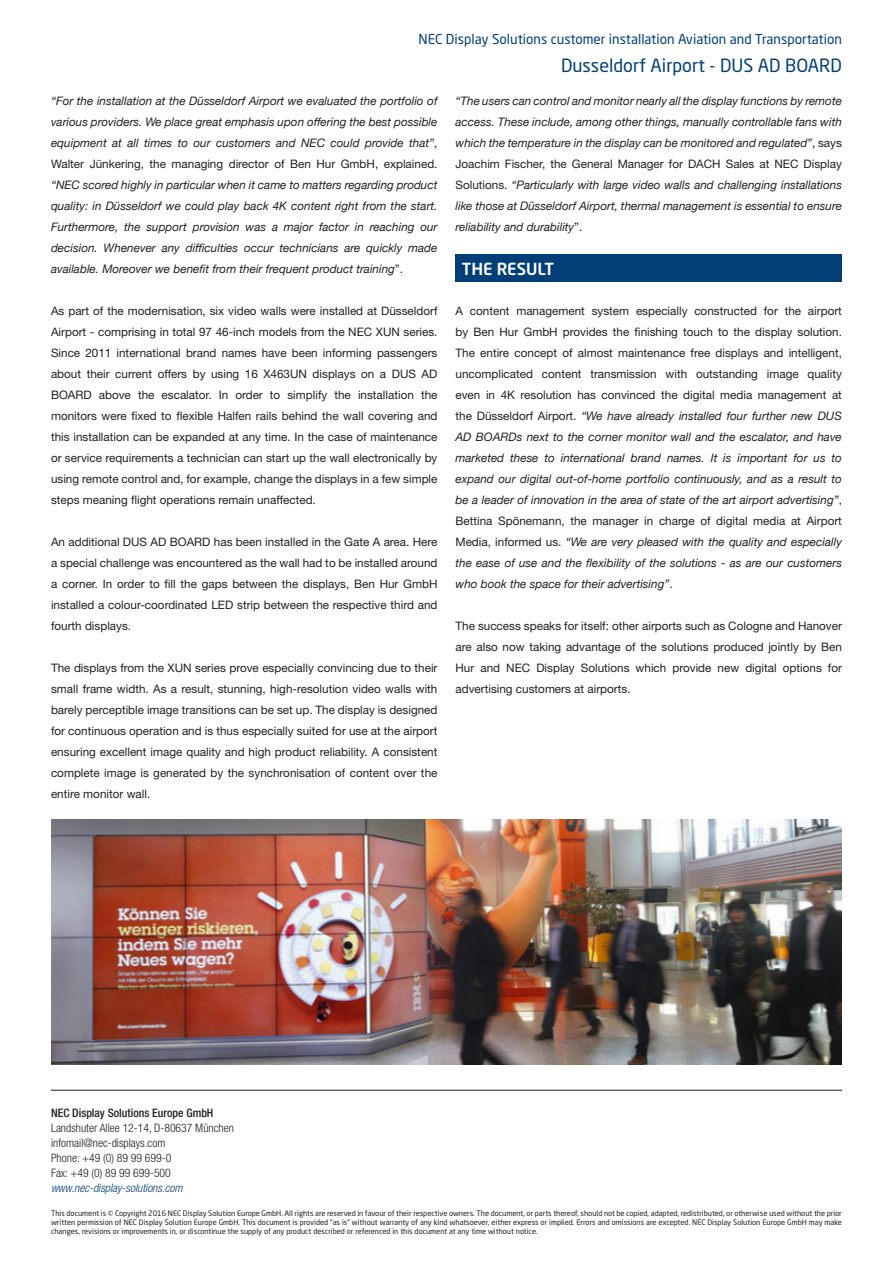
<style>
.page{position:relative;width:893px;height:1263px;background:#fff}
.page>*{position:absolute;margin:0;border:0;box-sizing:border-box;transform-origin:0 0}
.t1{font:18px "Neo Sans Pro";color:#013f76}
.t2{font:500 16.5px "Neo Sans Pro";color:#fff}
.t3{font:13.5px "Neo Sans Pro";color:#013f76}
.t4{font:italic 11.7px/21px "Helvetica Neue";color:#231f20;text-align:justify}
.t5{font:11.7px/21px "Helvetica Neue LT Std";color:#231f20;text-align:justify}
.t6{font:300 condensed 11.7px "Helvetica Neue LT Std";color:#231f20}
.t7{font:500 condensed 11.7px "Helvetica Neue LT Pro";color:#231f20}
.t8{font:italic 300 condensed 11.7px "Helvetica Neue LT Std";color:#013f76}
.t9{font:7.5px/9px "Neo Sans Pro";color:#231f20;text-align:justify}
.s1{font-family:"Helvetica Neue LT Std";font-style:normal}
</style>
<div class="page">
<div style="left:455px;top:255px;width:387px;height:27px;background:#013f76"></div>
<hr style="left:51px;top:1090px;width:791px;height:1px;background:#231f20">
<img style="left:51px;top:819px;width:791px;height:246px">
<p class="t3" style="left:419px;top:31px;width:425px">NEC Display Solutions customer installation Aviation and Transportation</p>
<p class="t1" style="left:561px;top:54px;width:282px">Dusseldorf Airport - DUS AD BOARD</p>
<p class="t4" style="left:51px;top:91px;width:388px">“For the installation at the Düsseldorf Airport we evaluated the portfolio of various providers. We place great emphasis upon offering the best possible equipment at all times to our customers and NEC could provide that”<span class="s1">, Walter Jünkering, the managing director of Ben Hur GmbH, explained. </span>“NEC scored highly in particular when it came to matters regarding product quality: in Düsseldorf we could play back 4K content right from the start.<br>Furthermore, the support provision was a major factor in reaching our decision. Whenever any difficulties occur technicians are quickly made available. Moreover we benefit from their frequent product training<span class="s1">”.</span></p>
<p class="t5" style="left:51px;top:300px;width:388px">As part of the modernisation, six video walls were installed at Düsseldorf Airport - comprising in total 97 46-inch models from the NEC XUN series.<br>Since 2011 international brand names have been informing passengers about their current offers by using 16 X463UN displays on a DUS AD BOARD above the escalator. In order to simplify the installation the monitors were fixed to flexible Halfen rails behind the wall covering and this installation can be expanded at any time. In the case of maintenance or service requirements a technician can start up the wall electronically by using remote control and, for example, change the displays in a few simple steps meaning flight operations remain unaffected.</p>
<p class="t5" style="left:51px;top:531px;width:388px">An additional DUS AD BOARD has been installed in the Gate A area. Here a special challenge was encountered as the wall had to be installed around a corner. In order to fill the gaps between the displays, Ben Hur GmbH installed a colour-coordinated LED strip between the respective third and fourth displays.</p>
<p class="t5" style="left:51px;top:657px;width:388px">The displays from the XUN series prove especially convincing due to their small frame width. As a result, stunning, high-resolution video walls with barely perceptible image transitions can be set up. The display is designed for continuous operation and is thus especially suited for use at the airport ensuring excellent image quality and high product reliability. A consistent complete image is generated by the synchronisation of content over the entire monitor wall.</p>
<p class="t4" style="left:455px;top:91px;width:388px">“The users can control and monitor nearly all the display functions by remote access. These include, among other things, manually controllable fans with which the temperature in the display can be monitored and regulated”<span class="s1">, says Joachim Fischer, the General Manager for DACH Sales at NEC Display Solutions.</span> “Particularly with large video walls and challenging installations like those at Düsseldorf Airport, thermal management is essential to ensure reliability and durability<span class="s1">”.</span></p>
<p class="t2" style="left:462px;top:258px;width:94px">THE RESULT</p>
<p class="t4" style="left:455px;top:301px;width:388px"><span class="s1">A content management system especially constructed for the airport by Ben Hur GmbH provides the finishing touch to the display solution.<br>The entire concept of almost maintenance free displays and intelligent, uncomplicated content transmission with outstanding image quality even in 4K resolution has convinced the digital media management at the Düsseldorf Airport.</span> “We have already installed four further new DUS AD BOARDs next to the corner monitor wall and the escalator, and have marketed these to international brand names. It is important for us to expand our digital out-of-home portfolio continuously, and as a result to be a leader of innovation in the area of state of the art airport advertising”<span class="s1">, Bettina Spönemann, the manager in charge of digital media at Airport Media, informed us.</span> “We are very pleased with the quality and especially the ease of use and the flexibility of the solutions - as are our customers who book the space for their advertising”<span class="s1">.</span></p>
<p class="t5" style="left:455px;top:615px;width:388px">The success speaks for itself: other airports such as Cologne and Hanover are also now taking advantage of the solutions produced jointly by Ben Hur and NEC Display Solutions which provide new digital options for advertising customers at airports.</p>
<p class="t7" style="left:51px;top:1106px;width:164px">NEC Display Solutions Europe GmbH</p>
<p class="t6" style="left:51px;top:1121px;width:184px">Landshuter Allee 12-14, D-80637 München</p>
<p class="t6" style="left:51px;top:1136px;width:116px">infomail@nec-displays.com</p>
<p class="t6" style="left:51px;top:1151px;width:122px">Phone: +49 (0) 89 99 699-0</p>
<p class="t6" style="left:51px;top:1166px;width:121px">Fax: +49 (0) 89 99 699-500</p>
<p class="t8" style="left:51px;top:1181px;width:133px">www.nec-display-solutions.com</p>
<p class="t9" style="left:51px;top:1208px;width:792px">This document is © Copyright 2016 NEC Display Solution Europe GmbH. All rights are reserved in favour of their respective owners. The document, or parts thereof, should not be copied, adapted, redistributed, or otherwise used without the prior written permission of NEC Display Solution Europe GmbH. This document is provided “as is” without warranty of any kind whatsoever, either express or implied. Errors and omissions are excepted. NEC Display Solution Europe GmbH may make changes, revisions or improvements in, or discontinue the supply of any product described or referenced in this document at any time without notice.</p>
</div>
